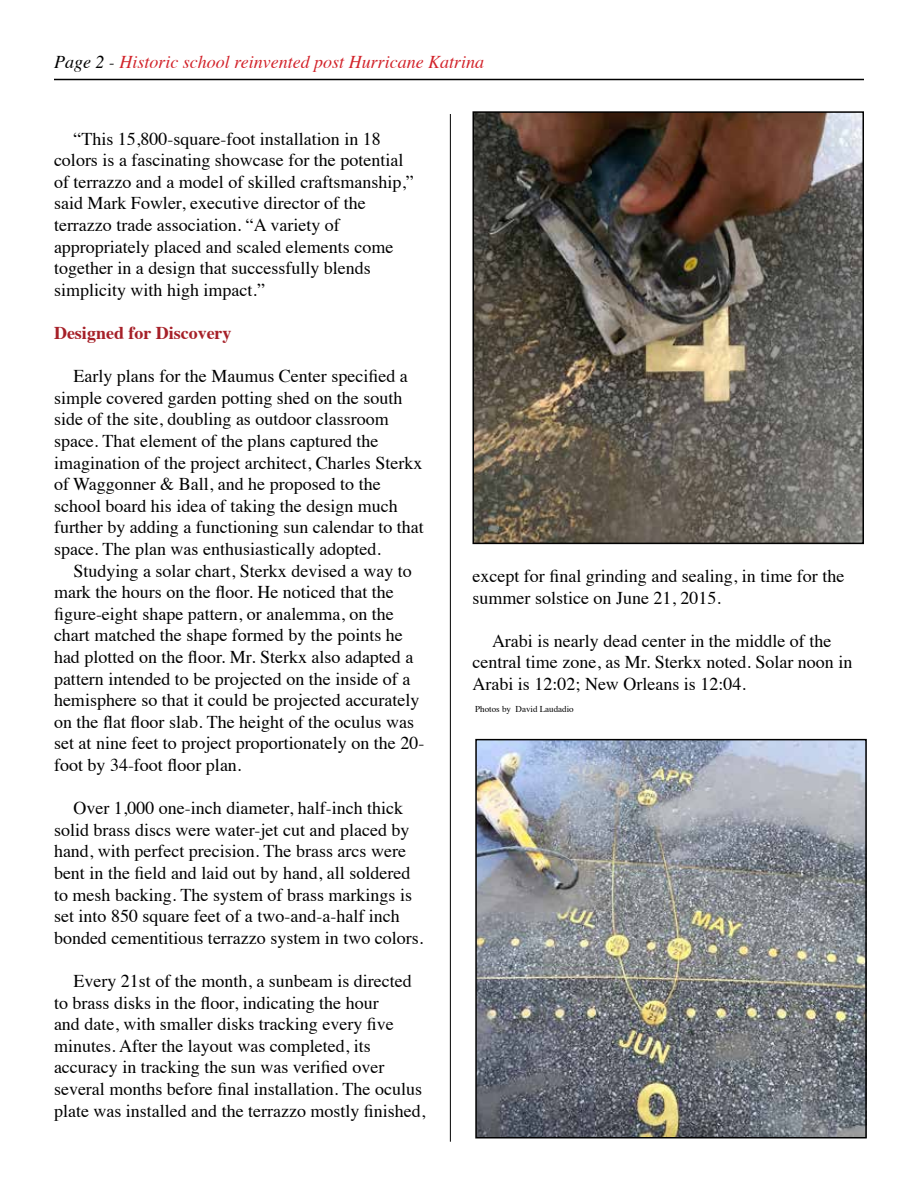
<style>
.page{position:relative;width:918px;height:1188px;background:#fff}
.page>*{position:absolute;margin:0;border:0;box-sizing:border-box;transform-origin:0 0}
.t1{font:18px/21.6px "Times";color:#000}
.t2{font:italic 18px "Times";color:#d2232a}
.t3{font:700 18px "Times";color:#a62028}
.t4{font:9px "Times";color:#000}
.s1{color:#000}
</style>
<div class="page">
<hr style="left:54px;top:79px;width:810px;height:1px;background:#000">
<img style="left:475px;top:114px;width:386px;height:427px">
<div style="left:472px;top:111px;width:392px;height:433px;border:2px solid #000"></div>
<img style="left:478px;top:742px;width:386px;height:393px">
<div style="left:475px;top:739px;width:392px;height:399px;border:2px solid #000"></div>
<hr style="left:450px;top:114px;width:1px;height:1028px;background:#000">
<p class="t2" style="left:54px;top:46px;width:432px"><span class="s1">Page 2 -</span> Historic school reinvented post Hurricane Katrina</p>
<p class="t1" style="left:54px;top:126px;width:361px;text-indent:19px">“This 15,800-square-foot installation in 18 colors is a fascinating showcase for the potential of terrazzo and a model of skilled craftsmanship,” said Mark Fowler, executive director of the terrazzo trade association. “A variety of appropriately placed and scaled elements come together in a design that successfully blends simplicity with high impact.”</p>
<p class="t3" style="left:54px;top:316px;width:179px">Designed for Discovery</p>
<p class="t1" style="left:54px;top:364px;width:371px;text-indent:19px">Early plans for the Maumus Center specified a simple covered garden potting shed on the south side of the site, doubling as outdoor classroom space. That element of the plans captured the imagination of the project architect, Charles Sterkx of Waggonner &amp; Ball, and he proposed to the school board his idea of taking the design much further by adding a functioning sun calendar to that space. The plan was enthusiastically adopted.</p>
<p class="t1" style="left:54px;top:558px;width:372px;text-indent:19px">Studying a solar chart, Sterkx devised a way to mark the hours on the floor. He noticed that the figure-eight shape pattern, or analemma, on the chart matched the shape formed by the points he had plotted on the floor. Mr. Sterkx also adapted a pattern intended to be projected on the inside of a hemisphere so that it could be projected accurately on the flat floor slab. The height of the oculus was set at nine feet to project proportionately on the 20- foot by 34-foot floor plan.</p>
<p class="t1" style="left:54px;top:796px;width:371px;text-indent:19px">Over 1,000 one-inch diameter, half-inch thick solid brass discs were water-jet cut and placed by hand, with perfect precision. The brass arcs were bent in the field and laid out by hand, all soldered to mesh backing. The system of brass markings is set into 850 square feet of a two-and-a-half inch bonded cementitious terrazzo system in two colors.</p>
<p class="t1" style="left:54px;top:969px;width:373px;text-indent:19px">Every 21st of the month, a sunbeam is directed to brass disks in the floor, indicating the hour<br>and date, with smaller disks tracking every five minutes. After the layout was completed, its accuracy in tracking the sun was verified over several months before final installation. The oculus plate was installed and the terrazzo mostly finished,</p>
<p class="t1" style="left:473px;top:564px;width:373px">except for final grinding and sealing, in time for the summer solstice on June 21, 2015.</p>
<p class="t1" style="left:473px;top:628px;width:381px;text-indent:19px">Arabi is nearly dead center in the middle of the central time zone, as Mr. Sterkx noted. Solar noon in<br>Arabi is 12:02; New Orleans is 12:04.</p>
<p class="t4" style="left:475px;top:701px;width:100px">Photos by David Laudadio</p>
</div>
